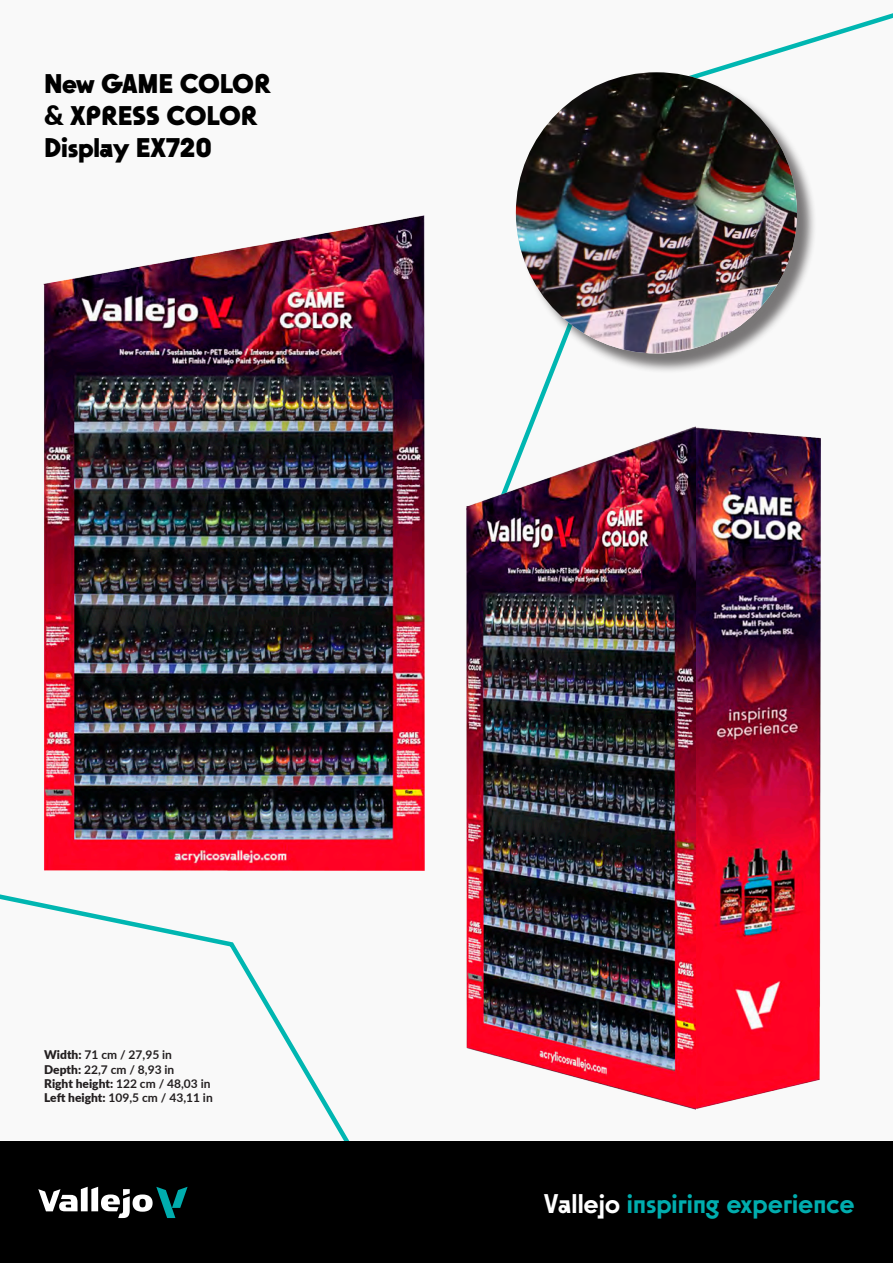
<style>
.page{position:relative;width:893px;height:1263px;background:#fff}
.page>*{position:absolute;margin:0;border:0;box-sizing:border-box;transform-origin:0 0}
.t1{font:700 27px/32.4px "Sawton Bauhaus";letter-spacing:-.005em;color:#000}
.t2{font:500 27px "Sawton Bauhaus";letter-spacing:-.005em;color:#00adae}
.t3{font:700 12px "Lato";color:#231f20}
.s1{font-family:"Lato";font-weight:900}
.s2{font-weight:900}
.s3{color:#fff}
</style>
<div class="page">
<div style="left:0;top:0;width:893px;height:1142px;background:#f9f9f9"></div>
<svg style="left:0;top:894px;width:357px;height:248px"></svg>
<div style="left:0;top:1142px;width:893px;height:121px;background:#000"></div>
<svg style="left:38px;top:1187px;width:150px;height:31px"></svg>
<svg style="left:515px;top:13px;width:378px;height:414px"></svg>
<div style="left:519px;top:75px;width:298px;height:298px;background:#231f20;opacity:.6"></div>
<img style="left:516px;top:72px;width:281px;height:281px;border-radius:141px">
<img style="left:695px;top:427px;width:126px;height:682px">
<img style="left:466px;top:426px;width:229px;height:684px">
<img style="left:43px;top:216px;width:381px;height:654px">
<p class="t1" style="left:44px;top:67px;width:228px">New GAME COLOR <span class="s1">&amp;</span> XPRESS COLOR<br>Display EX720</p>
<p class="t3" style="left:44px;top:1046px;width:129px"><span class="s2">Width:</span> 71 cm / 27,95 in</p>
<p class="t3" style="left:44px;top:1060px;width:132px"><span class="s2">Depth:</span> 22,7 cm / 8,93 in</p>
<p class="t3" style="left:44px;top:1075px;width:168px"><span class="s2">Right height:</span> 122 cm / 48,03 in</p>
<p class="t3" style="left:44px;top:1089px;width:170px"><span class="s2">Left height:</span> 109,5 cm / 43,11 in</p>
<p class="t2" style="left:544px;top:1187px;width:312px"><span class="s3">Vallejo</span> inspiring experience</p>
</div>
